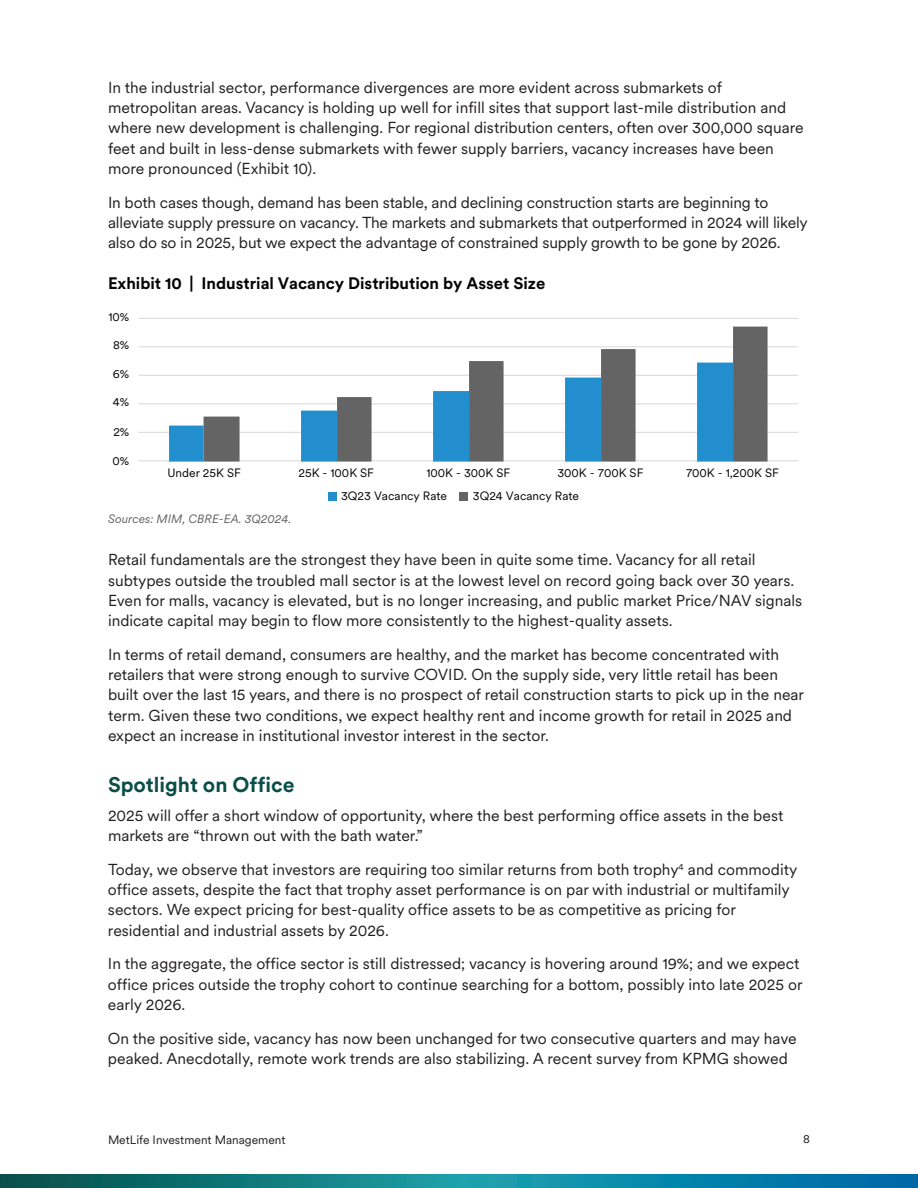
<style>
.page{position:relative;width:918px;height:1188px;background:#fff}
.page>*{position:absolute;margin:0;border:0;box-sizing:border-box;transform-origin:0 0}
.t1{font:700 21px "Met Life Circular";color:#0b4d49}
.t2{font:700 16.5px "Met Life Circular";color:#040503}
.t3{font:15.75px/20.2px "Met Life Circular";color:#231f20}
.t4{font:12px "Met Life Circular";color:#040503}
.t5{font:12px "Met Life Circular";color:#231f20}
.t6{font:italic 12px "Met Life Circular";color:#646464}
</style>
<div class="page">
<svg style="left:0;top:1174px;width:918px;height:14px;background:#0c7c90"></svg>
<hr style="left:138px;top:460px;width:660px;height:1px;background:#d8d8d5">
<hr style="left:138px;top:432px;width:660px;height:1px;background:#d8d8d5">
<hr style="left:138px;top:403px;width:660px;height:1px;background:#d8d8d5">
<hr style="left:138px;top:375px;width:660px;height:1px;background:#d8d8d5">
<hr style="left:138px;top:346px;width:660px;height:1px;background:#d8d8d5">
<hr style="left:138px;top:318px;width:660px;height:1px;background:#d8d8d5">
<svg style="left:169px;top:403px;width:35px;height:59px;fill:#228ecd"></svg>
<svg style="left:204px;top:327px;width:564px;height:135px"></svg>
<div style="left:328px;top:492px;width:9px;height:9px;background:#228ecd"></div>
<div style="left:459px;top:492px;width:9px;height:9px;background:#646464"></div>
<p class="t3" style="left:108px;top:78px;width:697px">In the industrial sector, performance divergences are more evident across submarkets of metropolitan areas. Vacancy is holding up well for infill sites that support last-mile distribution and where new development is challenging. For regional distribution centers, often over 300,000 square feet and built in less-dense submarkets with fewer supply barriers, vacancy increases have been more pronounced (Exhibit 10).</p>
<p class="t3" style="left:108px;top:193px;width:701px">In both cases though, demand has been stable, and declining construction starts are beginning to alleviate supply pressure on vacancy. The markets and submarkets that outperformed in 2024 will likely also do so in 2025, but we expect the advantage of constrained supply growth to be gone by 2026.</p>
<p class="t2" style="left:108px;top:275px;width:439px">Exhibit 10 | Industrial Vacancy Distribution by Asset Size</p>
<p class="t4" style="left:108px;top:312px;width:22px">10%</p>
<p class="t4" style="left:113px;top:340px;width:18px">8%</p>
<p class="t4" style="left:113px;top:369px;width:18px">6%</p>
<p class="t4" style="left:113px;top:397px;width:18px">4%</p>
<p class="t4" style="left:113px;top:427px;width:17px">2%</p>
<p class="t4" style="left:113px;top:456px;width:18px">0%</p>
<p class="t4" style="left:167px;top:468px;width:75px">Under 25K SF</p>
<p class="t4" style="left:299px;top:468px;width:77px">25K - 100K SF</p>
<p class="t4" style="left:426px;top:468px;width:85px">100K - 300K SF</p>
<p class="t4" style="left:557px;top:468px;width:88px">300K - 700K SF</p>
<p class="t4" style="left:686px;top:468px;width:94px">700K - 1,200K SF</p>
<p class="t6" style="left:108px;top:514px;width:185px">Sources: MIM, CBRE-EA. 3Q2024.</p>
<p class="t4" style="left:341px;top:492px;width:108px">3Q23 Vacancy Rate</p>
<p class="t4" style="left:473px;top:492px;width:108px">3Q24 Vacancy Rate</p>
<p class="t3" style="left:108px;top:551px;width:696px">Retail fundamentals are the strongest they have been in quite some time. Vacancy for all retail subtypes outside the troubled mall sector is at the lowest level on record going back over 30 years.<br>Even for malls, vacancy is elevated, but is no longer increasing, and public market Price/NAV signals indicate capital may begin to flow more consistently to the highest-quality assets.</p>
<p class="t3" style="left:108px;top:645px;width:698px">In terms of retail demand, consumers are healthy, and the market has become concentrated with retailers that were strong enough to survive COVID. On the supply side, very little retail has been built over the last 15 years, and there is no prospect of retail construction starts to pick up in the near term. Given these two conditions, we expect healthy rent and income growth for retail in 2025 and expect an increase in institutional investor interest in the sector.</p>
<h1 class="t1" style="left:108px;top:775px;width:188px">Spotlight on Office</h1>
<p class="t3" style="left:108px;top:806px;width:677px">2025 will offer a short window of opportunity, where the best performing office assets in the best markets are “thrown out with the bath water.”</p>
<p class="t3" style="left:108px;top:860px;width:691px">Today, we observe that investors are requiring too similar returns from both trophy<sup>4</sup> and commodity office assets, despite the fact that trophy asset performance is on par with industrial or multifamily sectors. We expect pricing for best-quality office assets to be as competitive as pricing for residential and industrial assets by 2026.</p>
<p class="t3" style="left:108px;top:955px;width:696px">In the aggregate, the office sector is still distressed; vacancy is hovering around 19%; and we expect office prices outside the trophy cohort to continue searching for a bottom, possibly into late 2025 or early 2026.</p>
<p class="t3" style="left:108px;top:1029px;width:690px">On the positive side, vacancy has now been unchanged for two consecutive quarters and may have peaked. Anecdotally, remote work trends are also stabilizing. A recent survey from KPMG showed</p>
<p class="t5" style="left:108px;top:1135px;width:179px">MetLife Investment Management</p>
<p class="t5" style="left:803px;top:1133px;width:8px">8</p>
</div>
